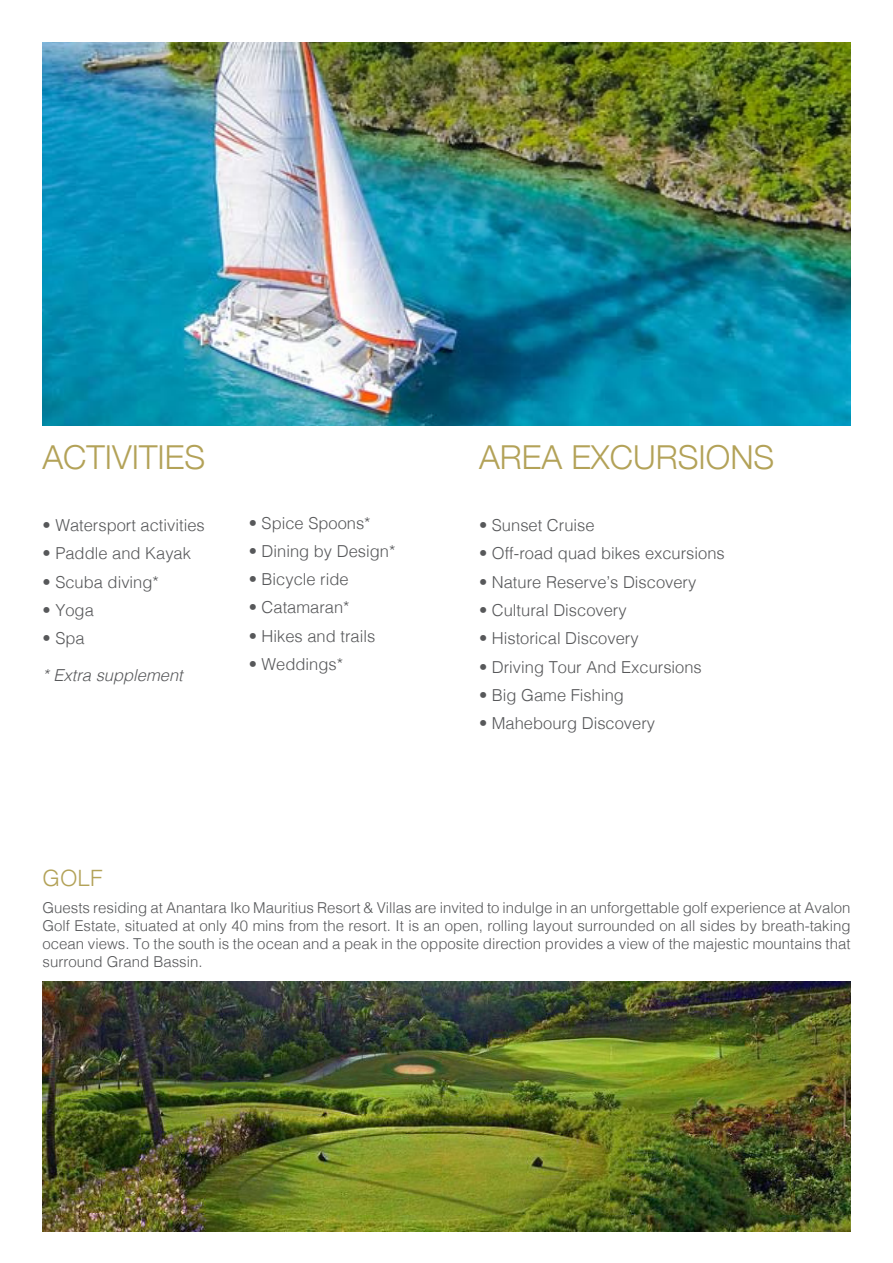
<style>
.page{position:relative;width:893px;height:1263px;background:#fff}
.page>*{position:absolute;margin:0;border:0;box-sizing:border-box;transform-origin:0 0}
.t1{font:300 33px "Helvetica Neue";color:#b3a258}
.t2{font:300 22.5px "Helvetica";color:#b3a258}
.t3{font:300 16.5px "Helvetica";color:#57585a}
.t4{font:italic 300 16.5px "Helvetica";color:#57585a}
.t5{font:300 15px/18px "Helvetica";color:#57585a;text-align:justify}
</style>
<div class="page">
<img style="left:43px;top:981px;width:807px;height:250px">
<img style="left:43px;top:42px;width:807px;height:384px">
<p class="t1" style="left:43px;top:430px;width:164px">ACTIVITIES</p>
<p class="t3" style="left:43px;top:511px;width:164px">• Watersport activities</p>
<p class="t3" style="left:43px;top:539px;width:150px">• Paddle and Kayak</p>
<p class="t3" style="left:43px;top:568px;width:118px">• Scuba diving*</p>
<p class="t3" style="left:43px;top:596px;width:53px">• Yoga</p>
<p class="t3" style="left:43px;top:624px;width:44px">• Spa</p>
<p class="t4" style="left:43px;top:661px;width:142px">* Extra supplement</p>
<p class="t3" style="left:249px;top:509px;width:123px">• Spice Spoons*</p>
<p class="t3" style="left:249px;top:537px;width:148px">• Dining by Design*</p>
<p class="t3" style="left:249px;top:565px;width:101px">• Bicycle ride</p>
<p class="t3" style="left:249px;top:593px;width:102px">• Catamaran*</p>
<p class="t3" style="left:249px;top:622px;width:128px">• Hikes and trails</p>
<p class="t3" style="left:249px;top:650px;width:96px">• Weddings*</p>
<p class="t1" style="left:479px;top:430px;width:297px">AREA EXCURSIONS</p>
<p class="t3" style="left:479px;top:511px;width:117px">• Sunset Cruise</p>
<p class="t3" style="left:479px;top:539px;width:247px">• Off-road quad bikes excursions</p>
<p class="t3" style="left:479px;top:568px;width:219px">• Nature Reserve’s Discovery</p>
<p class="t3" style="left:479px;top:596px;width:149px">• Cultural Discovery</p>
<p class="t3" style="left:479px;top:624px;width:161px">• Historical Discovery</p>
<p class="t3" style="left:479px;top:653px;width:224px">• Driving Tour And Excursions</p>
<p class="t3" style="left:479px;top:681px;width:146px">• Big Game Fishing</p>
<p class="t3" style="left:479px;top:709px;width:178px">• Mahebourg Discovery</p>
<p class="t2" style="left:43px;top:859px;width:62px">GOLF</p>
<p class="t5" style="left:43px;top:897px;width:809px">Guests residing at Anantara Iko Mauritius Resort &amp; Villas are invited to indulge in an unforgettable golf experience at Avalon Golf Estate, situated at only 40 mins from the resort. It is an open, rolling layout surrounded on all sides by breath-taking ocean views. To the south is the ocean and a peak in the opposite direction provides a view of the majestic mountains that surround Grand Bassin.</p>
</div>
